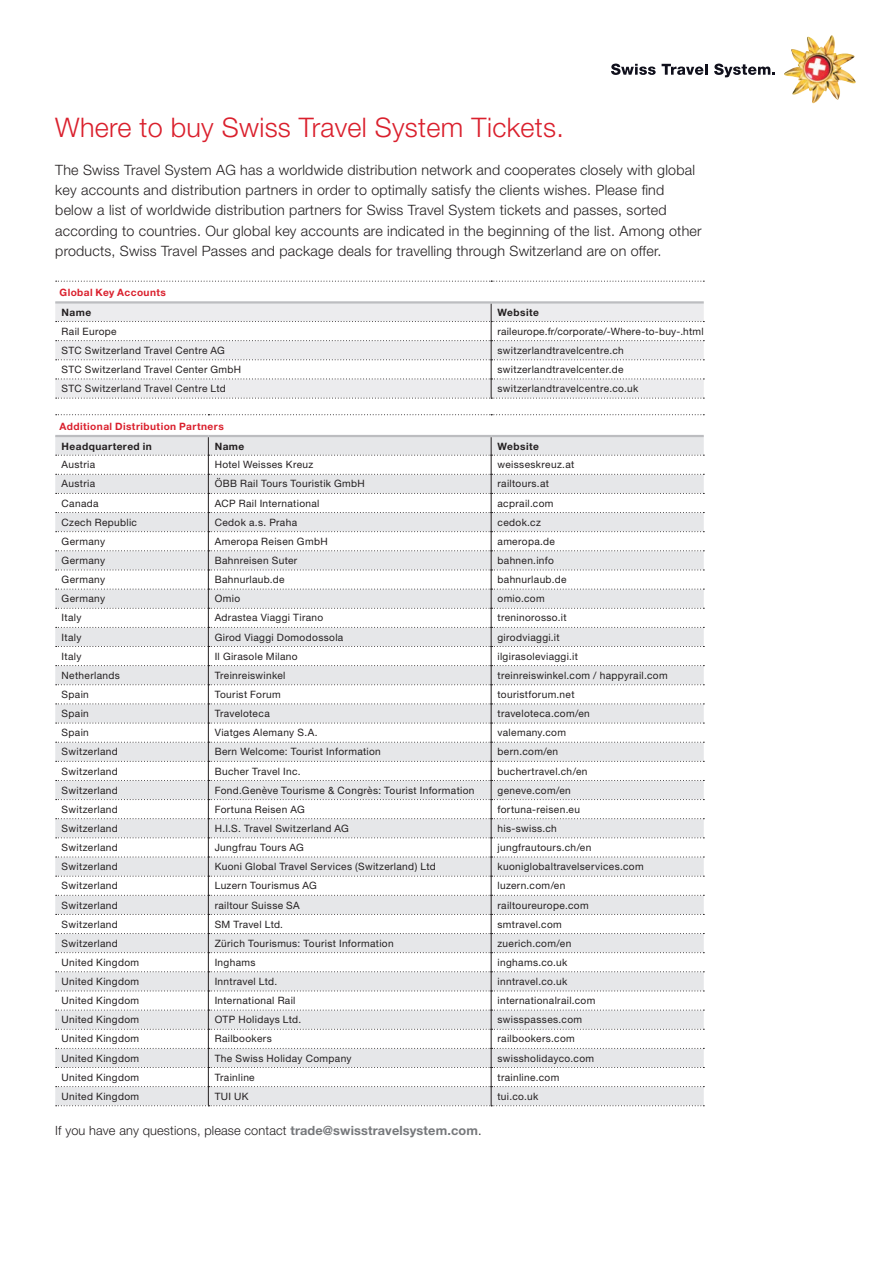
<style>
.page{position:relative;width:893px;height:1263px;background:#fff}
.page>*{position:absolute;margin:0;border:0;box-sizing:border-box;transform-origin:0 0}
.t1{font:300 27px "Helvetica Neue LT Pro";letter-spacing:.01em;color:#da202d}
.t2{font:300 14.25px/20.2px "Helvetica Neue LT Pro";letter-spacing:.015em;color:#231f20}
.t3{font:300 12.75px "Helvetica Neue LT Pro";letter-spacing:.01em;color:#231f20}
.t4{font:10.2px "Helvetica Neue LT Pro";letter-spacing:.035em;color:#231f20}
.t5{font:700 10.2px "Helvetica Neue LT Pro";letter-spacing:.045em;color:#da202d}
.t6{font:700 10.2px "Helvetica Neue LT Pro";letter-spacing:.045em;color:#231f20}
.s1{font-weight:700;color:#76787b}
</style>
<div class="page">
<svg style="left:56px;top:281px;width:648px;height:1px"></svg>
<svg style="left:56px;top:304px;width:648px;height:95px"></svg>
<hr style="left:55px;top:301px;width:436px;height:3px;background:#bcbdc0">
<hr style="left:491px;top:301px;width:213px;height:3px;background:#bcbdc0">
<svg style="left:56px;top:414px;width:648px;height:1px"></svg>
<svg style="left:56px;top:437px;width:648px;height:669px"></svg>
<hr style="left:55px;top:435px;width:153px;height:2px;background:#bcbdc0">
<hr style="left:208px;top:435px;width:283px;height:2px;background:#bcbdc0">
<hr style="left:491px;top:435px;width:213px;height:2px;background:#bcbdc0">
<img style="left:784px;top:35px;width:72px;height:68px">
<svg style="left:611px;top:64px;width:45px;height:11px"></svg>
<svg style="left:662px;top:64px;width:46px;height:11px"></svg>
<svg style="left:714px;top:64px;width:61px;height:13px"></svg>
<h1 class="t1" style="left:55px;top:111px;width:510px">Where to buy Swiss Travel System Tickets.</h1>
<p class="t2" style="left:55px;top:159px;width:648px">The Swiss Travel System AG has a worldwide distribution network and cooperates closely with global key accounts and distribution partners in order to optimally satisfy the clients wishes. Please find below a list of worldwide distribution partners for Swiss Travel System tickets and passes, sorted according to countries. Our global key accounts are indicated in the beginning of the list. Among other products, Swiss Travel Passes and package deals for travelling through Switzerland are on offer.</p>
<p class="t5" style="left:60px;top:286px;width:108px">Global Key Accounts</p>
<p class="t6" style="left:62px;top:306px;width:31px">Name</p>
<p class="t6" style="left:497px;top:306px;width:43px">Website</p>
<p class="t4" style="left:62px;top:325px;width:57px">Rail Europe</p>
<p class="t4" style="left:497px;top:325px;width:208px">raileurope.fr/corporate/-Where-to-buy-.html</p>
<p class="t4" style="left:62px;top:344px;width:165px">STC Switzerland Travel Centre AG</p>
<p class="t4" style="left:497px;top:344px;width:128px">switzerlandtravelcentre.ch</p>
<p class="t4" style="left:62px;top:363px;width:181px">STC Switzerland Travel Center GmbH</p>
<p class="t4" style="left:497px;top:363px;width:128px">switzerlandtravelcenter.de</p>
<p class="t4" style="left:62px;top:382px;width:166px">STC Switzerland Travel Centre Ltd</p>
<p class="t4" style="left:497px;top:382px;width:142px">switzerlandtravelcentre.co.uk</p>
<p class="t5" style="left:60px;top:420px;width:166px">Additional Distribution Partners</p>
<p class="t6" style="left:62px;top:439px;width:92px">Headquartered in</p>
<p class="t6" style="left:215px;top:439px;width:31px">Name</p>
<p class="t6" style="left:497px;top:439px;width:43px">Website</p>
<p class="t4" style="left:62px;top:458px;width:35px">Austria</p>
<p class="t4" style="left:215px;top:458px;width:100px">Hotel Weisses Kreuz</p>
<p class="t4" style="left:497px;top:458px;width:78px">weisseskreuz.at</p>
<p class="t4" style="left:62px;top:477px;width:35px">Austria</p>
<p class="t4" style="left:215px;top:477px;width:152px">ÖBB Rail Tours Touristik GmbH</p>
<p class="t4" style="left:497px;top:477px;width:53px">railtours.at</p>
<p class="t4" style="left:62px;top:497px;width:38px">Canada</p>
<p class="t4" style="left:215px;top:497px;width:106px">ACP Rail International</p>
<p class="t4" style="left:497px;top:497px;width:58px">acprail.com</p>
<p class="t4" style="left:62px;top:516px;width:77px">Czech Republic</p>
<p class="t4" style="left:215px;top:516px;width:84px">Cedok a.s. Praha</p>
<p class="t4" style="left:497px;top:516px;width:45px">cedok.cz</p>
<p class="t4" style="left:62px;top:535px;width:45px">Germany</p>
<p class="t4" style="left:215px;top:535px;width:114px">Ameropa Reisen GmbH</p>
<p class="t4" style="left:497px;top:535px;width:59px">ameropa.de</p>
<p class="t4" style="left:62px;top:554px;width:45px">Germany</p>
<p class="t4" style="left:215px;top:554px;width:84px">Bahnreisen Suter</p>
<p class="t4" style="left:497px;top:554px;width:58px">bahnen.info</p>
<p class="t4" style="left:62px;top:573px;width:45px">Germany</p>
<p class="t4" style="left:215px;top:573px;width:71px">Bahnurlaub.de</p>
<p class="t4" style="left:497px;top:573px;width:70px">bahnurlaub.de</p>
<p class="t4" style="left:62px;top:592px;width:45px">Germany</p>
<p class="t4" style="left:215px;top:592px;width:27px">Omio</p>
<p class="t4" style="left:497px;top:592px;width:49px">omio.com</p>
<p class="t4" style="left:62px;top:611px;width:21px">Italy</p>
<p class="t4" style="left:215px;top:611px;width:110px">Adrastea Viaggi Tirano</p>
<p class="t4" style="left:497px;top:611px;width:71px">treninorosso.it</p>
<p class="t4" style="left:62px;top:631px;width:21px">Italy</p>
<p class="t4" style="left:215px;top:631px;width:130px">Girod Viaggi Domodossola</p>
<p class="t4" style="left:497px;top:631px;width:64px">girodviaggi.it</p>
<p class="t4" style="left:62px;top:650px;width:21px">Italy</p>
<p class="t4" style="left:215px;top:650px;width:85px">Il Girasole Milano</p>
<p class="t4" style="left:497px;top:650px;width:82px">ilgirasoleviaggi.it</p>
<p class="t4" style="left:62px;top:669px;width:60px">Netherlands</p>
<p class="t4" style="left:215px;top:669px;width:72px">Treinreiswinkel</p>
<p class="t4" style="left:497px;top:669px;width:172px">treinreiswinkel.com / happyrail.com</p>
<p class="t4" style="left:62px;top:688px;width:29px">Spain</p>
<p class="t4" style="left:215px;top:688px;width:68px">Tourist Forum</p>
<p class="t4" style="left:497px;top:688px;width:79px">touristforum.net</p>
<p class="t4" style="left:62px;top:707px;width:29px">Spain</p>
<p class="t4" style="left:215px;top:707px;width:57px">Traveloteca</p>
<p class="t4" style="left:497px;top:707px;width:94px">traveloteca.com/en</p>
<p class="t4" style="left:62px;top:726px;width:29px">Spain</p>
<p class="t4" style="left:215px;top:726px;width:104px">Viatges Alemany S.A.</p>
<p class="t4" style="left:497px;top:726px;width:70px">valemany.com</p>
<p class="t4" style="left:62px;top:745px;width:58px">Switzerland</p>
<p class="t4" style="left:215px;top:745px;width:168px">Bern Welcome: Tourist Information</p>
<p class="t4" style="left:497px;top:745px;width:62px">bern.com/en</p>
<p class="t4" style="left:62px;top:765px;width:58px">Switzerland</p>
<p class="t4" style="left:215px;top:765px;width:87px">Bucher Travel Inc.</p>
<p class="t4" style="left:497px;top:765px;width:91px">buchertravel.ch/en</p>
<p class="t4" style="left:62px;top:784px;width:58px">Switzerland</p>
<p class="t4" style="left:215px;top:784px;width:261px">Fond.Genève Tourisme &amp; Congrès: Tourist Information</p>
<p class="t4" style="left:497px;top:784px;width:75px">geneve.com/en</p>
<p class="t4" style="left:62px;top:803px;width:58px">Switzerland</p>
<p class="t4" style="left:215px;top:803px;width:92px">Fortuna Reisen AG</p>
<p class="t4" style="left:497px;top:803px;width:84px">fortuna-reisen.eu</p>
<p class="t4" style="left:62px;top:822px;width:58px">Switzerland</p>
<p class="t4" style="left:215px;top:822px;width:136px">H.I.S. Travel Switzerland AG</p>
<p class="t4" style="left:497px;top:822px;width:61px">his-swiss.ch</p>
<p class="t4" style="left:62px;top:841px;width:58px">Switzerland</p>
<p class="t4" style="left:215px;top:841px;width:91px">Jungfrau Tours AG</p>
<p class="t4" style="left:497px;top:841px;width:95px">jungfrautours.ch/en</p>
<p class="t4" style="left:62px;top:860px;width:58px">Switzerland</p>
<p class="t4" style="left:215px;top:860px;width:222px">Kuoni Global Travel Services (Switzerland) Ltd</p>
<p class="t4" style="left:497px;top:860px;width:148px">kuoniglobaltravelservices.com</p>
<p class="t4" style="left:62px;top:879px;width:58px">Switzerland</p>
<p class="t4" style="left:215px;top:879px;width:104px">Luzern Tourismus AG</p>
<p class="t4" style="left:497px;top:879px;width:69px">luzern.com/en</p>
<p class="t4" style="left:62px;top:898px;width:58px">Switzerland</p>
<p class="t4" style="left:215px;top:898px;width:87px">railtour Suisse SA</p>
<p class="t4" style="left:497px;top:898px;width:93px">railtoureurope.com</p>
<p class="t4" style="left:62px;top:918px;width:58px">Switzerland</p>
<p class="t4" style="left:215px;top:918px;width:70px">SM Travel Ltd.</p>
<p class="t4" style="left:497px;top:918px;width:66px">smtravel.com</p>
<p class="t4" style="left:62px;top:937px;width:58px">Switzerland</p>
<p class="t4" style="left:215px;top:937px;width:180px">Zürich Tourismus: Tourist Information</p>
<p class="t4" style="left:497px;top:937px;width:75px">zuerich.com/en</p>
<p class="t4" style="left:62px;top:956px;width:79px">United Kingdom</p>
<p class="t4" style="left:215px;top:956px;width:42px">Inghams</p>
<p class="t4" style="left:497px;top:956px;width:71px">inghams.co.uk</p>
<p class="t4" style="left:62px;top:975px;width:79px">United Kingdom</p>
<p class="t4" style="left:215px;top:975px;width:64px">Inntravel Ltd.</p>
<p class="t4" style="left:497px;top:975px;width:71px">inntravel.co.uk</p>
<p class="t4" style="left:62px;top:994px;width:79px">United Kingdom</p>
<p class="t4" style="left:215px;top:994px;width:82px">International Rail</p>
<p class="t4" style="left:497px;top:994px;width:99px">internationalrail.com</p>
<p class="t4" style="left:62px;top:1013px;width:79px">United Kingdom</p>
<p class="t4" style="left:215px;top:1013px;width:88px">OTP Holidays Ltd.</p>
<p class="t4" style="left:497px;top:1013px;width:86px">swisspasses.com</p>
<p class="t4" style="left:62px;top:1032px;width:79px">United Kingdom</p>
<p class="t4" style="left:215px;top:1032px;width:59px">Railbookers</p>
<p class="t4" style="left:497px;top:1032px;width:79px">railbookers.com</p>
<p class="t4" style="left:62px;top:1052px;width:79px">United Kingdom</p>
<p class="t4" style="left:215px;top:1052px;width:138px">The Swiss Holiday Company</p>
<p class="t4" style="left:497px;top:1052px;width:98px">swissholidayco.com</p>
<p class="t4" style="left:62px;top:1071px;width:79px">United Kingdom</p>
<p class="t4" style="left:215px;top:1071px;width:41px">Trainline</p>
<p class="t4" style="left:497px;top:1071px;width:63px">trainline.com</p>
<p class="t4" style="left:62px;top:1090px;width:79px">United Kingdom</p>
<p class="t4" style="left:215px;top:1090px;width:35px">TUI UK</p>
<p class="t4" style="left:497px;top:1090px;width:42px">tui.co.uk</p>
<p class="t3" style="left:55px;top:1122px;width:428px">If you have any questions, please contact <span class="s1">trade@swisstravelsystem.com</span>.</p>
</div>
